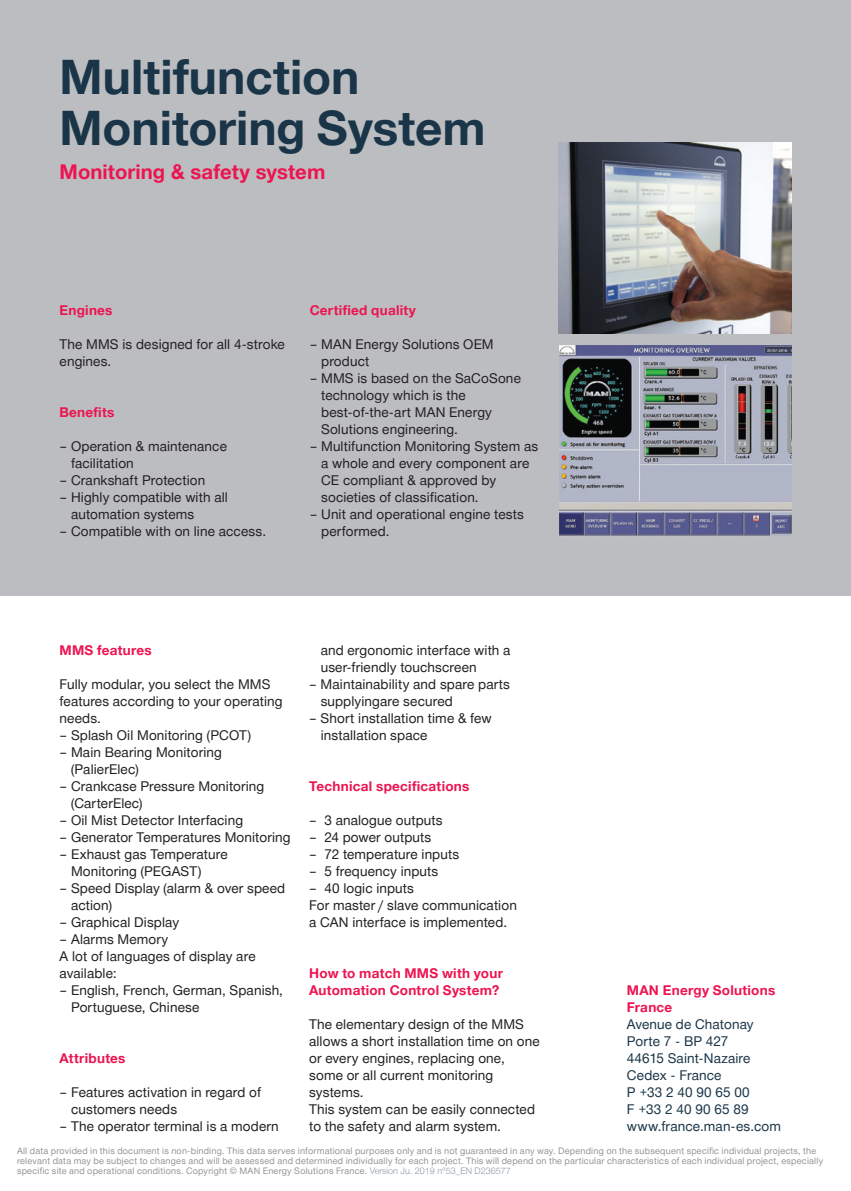
<style>
.page{position:relative;width:851px;height:1191px;background:#fff}
.page>*{position:absolute;margin:0;border:0;box-sizing:border-box;transform-origin:0 0}
.A4_12_Headline_3{font:700 47.55px/51px "Man Global";color:#1a3548}
.A4_20_Teaser_text{font:700 20.25px "Man Global";letter-spacing:.005em;color:#ed1450}
.A4_21_Copy{font:13.5px/17px "Man Global";letter-spacing:.01em;color:#231f20}
.A4_14_Headline_5{font:700 13.5px/17px "Man Global";letter-spacing:.02em;color:#ed1450}
.A4_21_Copy-2{font:13.5px/17px "Man Global";letter-spacing:.01em;color:#1a3548}
.A4_21_Copy-3{font:700 13.5px/17px "Man Global";letter-spacing:.02em;color:#ed1450}
.A4_22_Small_text{font:9px/10.2px "Man Global";letter-spacing:.025em;color:#939598}
.s1{font-family:"Man Europe";font-weight:300;color:#8c99a8}
</style>
<div class="page">
<div style="left:0;top:0;width:850px;height:595px;background:#bcbdc0"></div>
<img style="left:558px;top:142px;width:233px;height:191px">
<img style="left:559px;top:346px;width:232px;height:190px">
<p class="A4_12_Headline_3" style="left:60px;top:52px;width:427px">Multifunction<br>Monitoring System</p>
<p class="A4_20_Teaser_text" style="left:60px;top:160px;width:267px">Monitoring &amp; safety system</p>
<p class="A4_14_Headline_5" style="left:60px;top:302px;width:54px">Engines</p>
<p class="A4_21_Copy" style="left:60px;top:336px;width:227px">The MMS is designed for all 4-stroke engines.</p>
<p class="A4_14_Headline_5" style="left:60px;top:404px;width:56px">Benefits</p>
<p class="A4_21_Copy" style="left:71px;top:438px;width:157px;text-indent:-11px">– Operation &amp; maintenance facilitation</p>
<p class="A4_21_Copy" style="left:60px;top:472px;width:147px">– Crankshaft Protection</p>
<p class="A4_21_Copy" style="left:71px;top:489px;width:158px;text-indent:-11px">– Highly compatible with all automation systems</p>
<p class="A4_21_Copy" style="left:60px;top:523px;width:208px">– Compatible with on line access.</p>
<p class="A4_14_Headline_5" style="left:309px;top:302px;width:108px">Certified quality</p>
<p class="A4_21_Copy" style="left:321px;top:336px;width:174px;text-indent:-11px">– MAN Energy Solutions OEM product</p>
<p class="A4_21_Copy" style="left:321px;top:370px;width:201px;text-indent:-11px">– MMS is based on the SaCoSone technology which is the best-of-the-art MAN Energy<br>Solutions engineering.</p>
<p class="A4_21_Copy" style="left:321px;top:438px;width:218px;text-indent:-11px">– Multifunction Monitoring System as a whole and every component are<br>CE compliant &amp; approved by societies of classification.</p>
<p class="A4_21_Copy" style="left:321px;top:506px;width:204px;text-indent:-11px">– Unit and operational engine tests performed.</p>
<p class="A4_14_Headline_5" style="left:60px;top:642px;width:94px">MMS features</p>
<p class="A4_21_Copy" style="left:60px;top:676px;width:225px">Fully modular, you select the MMS features according to your operating needs.</p>
<p class="A4_21_Copy" style="left:60px;top:727px;width:193px">– Splash Oil Monitoring (PCOT)</p>
<p class="A4_21_Copy" style="left:71px;top:744px;width:152px;text-indent:-11px">– Main Bearing Monitoring (PalierElec)</p>
<p class="A4_21_Copy" style="left:71px;top:778px;width:195px;text-indent:-11px">– Crankcase Pressure Monitoring (CarterElec)</p>
<p class="A4_21_Copy" style="left:60px;top:812px;width:185px">– Oil Mist Detector Interfacing</p>
<p class="A4_21_Copy" style="left:60px;top:829px;width:232px">– Generator Temperatures Monitoring</p>
<p class="A4_21_Copy" style="left:71px;top:846px;width:158px;text-indent:-11px">– Exhaust gas Temperature<br>Monitoring (PEGAST)</p>
<p class="A4_21_Copy" style="left:71px;top:880px;width:216px;text-indent:-11px">– Speed Display (alarm &amp; over speed action)</p>
<p class="A4_21_Copy" style="left:60px;top:914px;width:121px">– Graphical Display</p>
<p class="A4_21_Copy" style="left:60px;top:931px;width:110px">– Alarms Memory</p>
<p class="A4_21_Copy" style="left:60px;top:948px;width:197px">A lot of languages of display are available:</p>
<p class="A4_21_Copy" style="left:71px;top:982px;width:213px;text-indent:-11px">– English, French, German, Spanish,<br>Portuguese, Chinese</p>
<p class="A4_14_Headline_5" style="left:60px;top:1050px;width:67px">Attributes</p>
<p class="A4_21_Copy" style="left:71px;top:1084px;width:191px;text-indent:-11px">– Features activation in regard of customers needs</p>
<p class="A4_21_Copy" style="left:60px;top:1118px;width:221px">– The operator terminal is a modern</p>
<p class="A4_21_Copy" style="left:320px;top:642px;width:191px">and ergonomic interface with a user-friendly touchscreen</p>
<p class="A4_21_Copy" style="left:320px;top:676px;width:191px;text-indent:-11px">– Maintainability and spare parts supplyingare secured</p>
<p class="A4_21_Copy" style="left:320px;top:710px;width:173px;text-indent:-11px">– Short installation time &amp; few installation space</p>
<p class="A4_14_Headline_5" style="left:309px;top:778px;width:162px">Technical specifications</p>
<p class="A4_21_Copy" style="left:309px;top:812px;width:135px">– 3 analogue outputs</p>
<p class="A4_21_Copy" style="left:309px;top:829px;width:124px">– 24 power outputs</p>
<p class="A4_21_Copy" style="left:309px;top:846px;width:151px">– 72 temperature inputs</p>
<p class="A4_21_Copy" style="left:309px;top:863px;width:131px">– 5 frequency inputs</p>
<p class="A4_21_Copy" style="left:309px;top:880px;width:106px">– 40 logic inputs</p>
<p class="A4_21_Copy" style="left:309px;top:897px;width:209px">For master / slave communication</p>
<p class="A4_21_Copy" style="left:309px;top:914px;width:199px">a CAN interface is implemented.</p>
<p class="A4_14_Headline_5" style="left:309px;top:965px;width:195px">How to match MMS with your<br>Automation Control System?</p>
<p class="A4_21_Copy" style="left:309px;top:1016px;width:232px">The elementary design of the MMS allows a short installation time on one or every engines, replacing one, some or all current monitoring systems.</p>
<p class="A4_21_Copy" style="left:309px;top:1101px;width:227px">This system can be easily connected to the safety and alarm system.</p>
<p class="A4_21_Copy-3" style="left:626px;top:982px;width:150px">MAN Energy Solutions<br>France</p>
<p class="A4_21_Copy-2" style="left:626px;top:1016px;width:128px">Avenue de Chatonay<br>Porte 7 - BP 427<br>44615 Saint-Nazaire<br>Cedex - France</p>
<p class="A4_21_Copy-2" style="left:626px;top:1084px;width:124px">P +33 2 40 90 65 00<br>F +33 2 40 90 65 89</p>
<p class="A4_21_Copy-2" style="left:626px;top:1118px;width:155px">www.france.man-es.com</p>
<p class="A4_22_Small_text" style="left:17px;top:1145px;width:807px">All data provided in this document is non-binding. This data serves informational purposes only and is not guaranteed in any way. Depending on the subsequent specific individual projects, the relevant data may be subject to changes and will be assessed and determined individually for each project. This will depend on the particular characteristics of each individual project, especially specific site and operational conditions. Copyright © MAN Energy Solutions France. <span class="s1">Version Ju. 2019 n°53_EN D236577</span></p>
</div>
